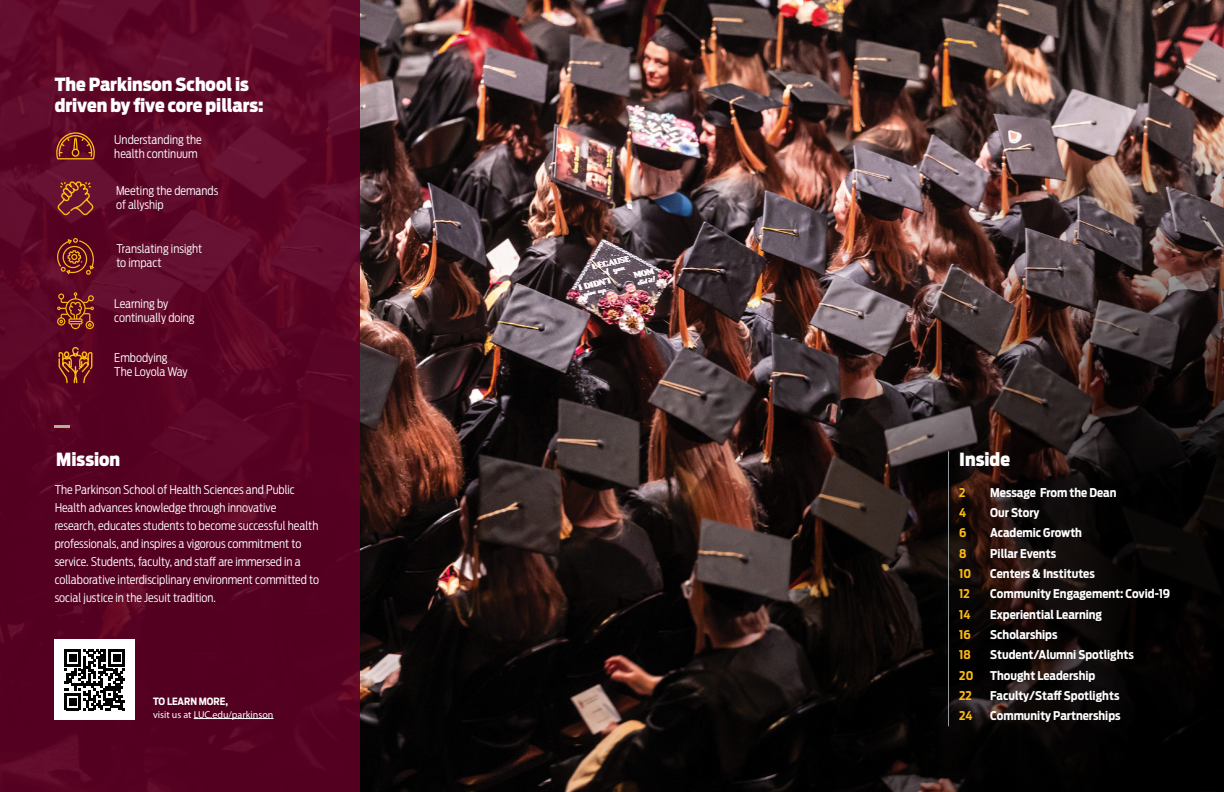
<style>
.page{position:relative;width:1224px;height:792px;background:#fff}
.page>*{position:absolute;margin:0;border:0;box-sizing:border-box;transform-origin:0 0}
.t1{font:900 18px/21.6px "Antenna Cond";color:#fff}
.t2{font:300 12px/18px "Antenna Cond";color:#fff}
.t3{font:700 12px "Antenna Cond";color:#fff}
.t4{font:700 12px "Antenna Cond";letter-spacing:-.005em;color:#fdb913}
.t5{font:10px "Myriad Pro";color:#fff}
.t6{font:700 10px "Antenna Cond";color:#fff}
</style>
<div class="page">
<img style="left:360px;top:0;width:220px;height:792px">
<img style="left:580px;top:0;width:644px;height:792px">
<div style="left:0;top:0;width:360px;height:792px;background:linear-gradient(to bottom,#610a2b,#53001f)"></div>
<svg style="left:58px;top:346px;width:35px;height:38px"></svg>
<svg style="left:57px;top:292px;width:37px;height:37px"></svg>
<svg style="left:55px;top:238px;width:40px;height:37px"></svg>
<svg style="left:56px;top:180px;width:39px;height:37px"></svg>
<svg style="left:55px;top:132px;width:41px;height:27px"></svg>
<svg style="left:55px;top:425px;width:15px;height:2px"></svg>
<hr style="left:948px;top:451px;width:1px;height:275px;background:#949c9f">
<hr style="left:194px;top:718px;width:80px;height:1px;background:#fff">
<div style="left:54px;top:639px;width:81px;height:81px;background:#fff"></div>
<svg style="left:64px;top:649px;width:61px;height:61px"></svg>
<h1 class="t1" style="left:55px;top:73px;width:211px">The Parkinson School is driven by five core pillars:</h1>
<p class="t2" style="left:114px;top:132px;width:89px;line-height:14px">Understanding the health continuum</p>
<p class="t2" style="left:116px;top:184px;width:104px;line-height:14px">Meeting the demands of allyship</p>
<p class="t2" style="left:116px;top:242px;width:87px;line-height:14px">Translating insight to impact</p>
<p class="t2" style="left:114px;top:296px;width:82px;line-height:14px">Learning by continually doing</p>
<p class="t2" style="left:114px;top:350px;width:75px;line-height:14px">Embodying<br>The Loyola Way</p>
<h1 class="t1" style="left:56px;top:448px;width:66px">Mission</h1>
<p class="t2" style="left:55px;top:481px;width:266px">The Parkinson School of Health Sciences and Public Health advances knowledge through innovative research, educates students to become successful health professionals, and inspires a vigorous commitment to service. Students, faculty, and staff are immersed in a collaborative interdisciplinary environment committed to social justice in the Jesuit tradition.</p>
<p class="t6" style="left:153px;top:694px;width:76px">TO LEARN MORE,</p>
<p class="t5" style="left:153px;top:708px;width:122px">visit us at LUC.edu/parkinson</p>
<h1 class="t1" style="left:959px;top:448px;width:52px">Inside</h1>
<p class="t4" style="left:959px;top:484px;width:8px">2</p>
<p class="t3" style="left:990px;top:484px;width:128px">Message From the Dean</p>
<p class="t4" style="left:959px;top:504px;width:9px">4</p>
<p class="t3" style="left:990px;top:504px;width:51px">Our Story</p>
<p class="t4" style="left:959px;top:525px;width:9px">6</p>
<p class="t3" style="left:990px;top:525px;width:93px">Academic Growth</p>
<p class="t4" style="left:959px;top:545px;width:9px">8</p>
<p class="t3" style="left:990px;top:545px;width:67px">Pillar Events</p>
<p class="t4" style="left:959px;top:565px;width:13px">10</p>
<p class="t3" style="left:990px;top:565px;width:106px">Centers &amp; Institutes</p>
<p class="t4" style="left:959px;top:586px;width:12px">12</p>
<p class="t3" style="left:990px;top:586px;width:182px">Community Engagement: Covid-19</p>
<p class="t4" style="left:959px;top:606px;width:13px">14</p>
<p class="t3" style="left:990px;top:606px;width:113px">Experiential Learning</p>
<p class="t4" style="left:959px;top:626px;width:13px">16</p>
<p class="t3" style="left:990px;top:626px;width:69px">Scholarships</p>
<p class="t4" style="left:959px;top:647px;width:13px">18</p>
<p class="t3" style="left:990px;top:647px;width:145px">Student/Alumni Spotlights</p>
<p class="t4" style="left:959px;top:667px;width:16px">20</p>
<p class="t3" style="left:990px;top:667px;width:107px">Thought Leadership</p>
<p class="t4" style="left:959px;top:687px;width:14px">22</p>
<p class="t3" style="left:990px;top:687px;width:131px">Faculty/Staff Spotlights</p>
<p class="t4" style="left:959px;top:708px;width:15px">24</p>
<p class="t3" style="left:990px;top:708px;width:132px">Community Partnerships</p>
</div>
